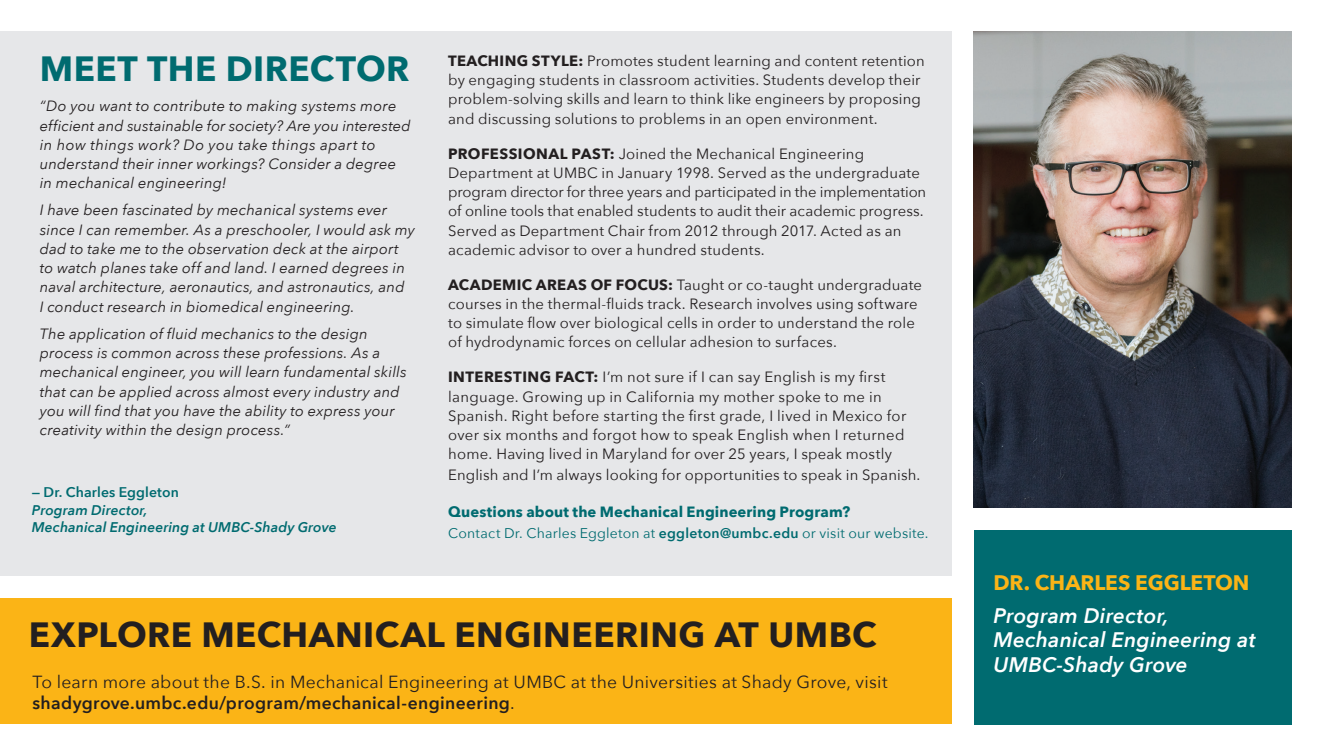
<style>
.page{position:relative;width:1323px;height:756px;background:#fff}
.page>*{position:absolute;margin:0;border:0;box-sizing:border-box;transform-origin:0 0}
.t1{font:700 35px "Avenir Next";letter-spacing:.015em;color:#231f20}
.t2{font:700 35px "Avenir Next";letter-spacing:.01em;color:#006b70}
.t3{font:italic 600 21px/24.5px "Avenir Next";letter-spacing:.01em;color:#fff}
.t4{font:700 21px "Avenir Next";letter-spacing:-.005em;color:#fbb416}
.t5{font:17.5px/21px "Avenir Next";letter-spacing:.015em;color:#231f20}
.t6{font:14.88px/19.2px "Avenir Next";letter-spacing:.01em;color:#231f20}
.t7{font:italic 14.88px/19.2px "Avenir Next";letter-spacing:.01em;color:#231f20}
.t8{font:700 14.88px "Avenir Next";letter-spacing:.005em;color:#006b70}
.t9{font:14px "Avenir Next";letter-spacing:.015em;color:#006b70}
.t10{font:italic 600 14px/17.5px "Avenir Next";letter-spacing:.01em;color:#006b70}
.t11{font:600 14px "Avenir Next";letter-spacing:.01em;color:#006b70}
.s1{font-weight:700}
.s2{font-weight:600}
</style>
<div class="page">
<div style="left:0;top:598px;width:951px;height:126px;background:#fbb416"></div>
<div style="left:0;top:32px;width:952px;height:544px;background:#e6e7e9"></div>
<img style="left:974px;top:32px;width:318px;height:476px">
<div style="left:974px;top:530px;width:318px;height:194px;background:#006b70"></div>
<h1 class="t2" style="left:40px;top:38px;width:371px">MEET THE DIRECTOR</h1>
<p class="t7" style="left:40px;top:96px;width:372px">“Do you want to contribute to making systems more efficient and sustainable for society? Are you interested in how things work? Do you take things apart to understand their inner workings? Consider a degree in mechanical engineering!</p>
<p class="t7" style="left:40px;top:200px;width:377px">I have been fascinated by mechanical systems ever since I can remember. As a preschooler, I would ask my dad to take me to the observation deck at the airport to watch planes take off and land. I earned degrees in naval architecture, aeronautics, and astronautics, and<br>I conduct research in biomedical engineering.</p>
<p class="t7" style="left:40px;top:323px;width:369px">The application of fluid mechanics to the design process is common across these professions. As a mechanical engineer, you will learn fundamental skills that can be applied across almost every industry and you will find that you have the ability to express your creativity within the design process.”</p>
<p class="t11" style="left:32px;top:480px;width:149px">— Dr. Charles Eggleton</p>
<p class="t10" style="left:32px;top:501px;width:306px">Program Director,<br>Mechanical Engineering at UMBC-Shady Grove</p>
<p class="t6" style="left:448px;top:50px;width:478px"><span class="s1">TEACHING STYLE:</span> Promotes student learning and content retention by engaging students in classroom activities. Students develop their problem-solving skills and learn to think like engineers by proposing and discussing solutions to problems in an open environment.</p>
<p class="t6" style="left:448px;top:143px;width:480px"><span class="s1">PROFESSIONAL PAST:</span> Joined the Mechanical Engineering Department at UMBC in January 1998. Served as the undergraduate program director for three years and participated in the implementation of online tools that enabled students to audit their academic progress.<br>Served as Department Chair from 2012 through 2017. Acted as an academic advisor to over a hundred students.</p>
<p class="t6" style="left:448px;top:274px;width:475px"><span class="s1">ACADEMIC AREAS OF FOCUS:</span> Taught or co-taught undergraduate courses in the thermal-fluids track. Research involves using software to simulate flow over biological cells in order to understand the role of hydrodynamic forces on cellular adhesion to surfaces.</p>
<p class="t6" style="left:448px;top:367px;width:460px"><span class="s1">INTERESTING FACT:</span> I’m not sure if I can say English is my first language. Growing up in California my mother spoke to me in Spanish. Right before starting the first grade, I lived in Mexico for over six months and forgot how to speak English when I returned home. Having lived in Maryland for over 25 years, I speak mostly</p>
<p class="t6" style="left:448px;top:465px;width:474px">English and I’m always looking for opportunities to speak in Spanish.</p>
<p class="t8" style="left:448px;top:499px;width:404px">Questions about the Mechanical Engineering Program?</p>
<p class="t9" style="left:448px;top:522px;width:482px">Contact Dr. Charles Eggleton at <span class="s2">eggleton@umbc.edu</span> or visit our website.</p>
<h1 class="t1" style="left:29px;top:605px;width:849px">EXPLORE MECHANICAL ENGINEERING AT UMBC</h1>
<p class="t5" style="left:32px;top:670px;width:857px">To learn more about the B.S. in Mechanical Engineering at UMBC at the Universities at Shady Grove, visit <span class="s2">shadygrove.umbc.edu/program/mechanical-engineering</span>.</p>
<h2 class="t4" style="left:994px;top:565px;width:258px">DR. CHARLES EGGLETON</h2>
<h2 class="t3" style="left:994px;top:602px;width:264px">Program Director,<br>Mechanical Engineering at<br>UMBC-Shady Grove</h2>
</div>
